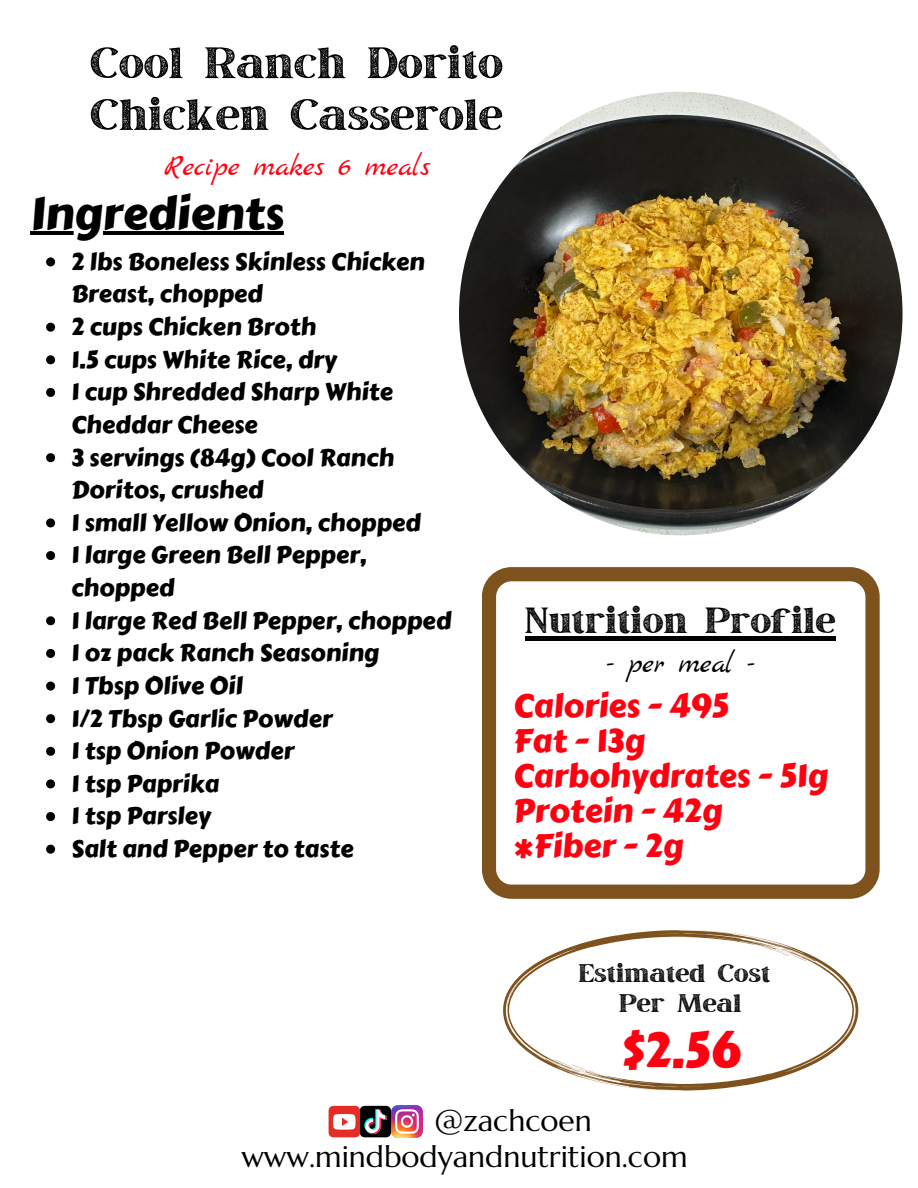
<style>
.page{position:relative;width:918px;height:1188px;background:#fff}
.page>*{position:absolute;margin:0;border:0;box-sizing:border-box;transform-origin:0 0}
.t1{font:52.5px "March Rough";color:#000}
.t2{font:48.45px "Carter One";color:#ff0010}
.t3{font:45px "Carter One";color:#000}
.t4{font:43.35px "March Rough";color:#000}
.t5{font:32.55px "Carter One";color:#ff0010}
.t6{font:30.3px "March Rough";color:#000}
.t7{font:30px "Marcellus";color:#000}
.t8{font:30px "Marck Script";color:#ff0010}
.t9{font:29.85px "Marck Script";color:#000}
.t10{font:24px/32.7px "Carter One";color:#000}
</style>
<div class="page">
<img style="left:459px;top:92px;width:444px;height:443px;border-radius:50%">
<svg style="left:503px;top:958px;width:42px;height:97px"></svg>
<svg style="left:507px;top:959px;width:38px;height:69px"></svg>
<svg style="left:545px;top:930px;width:313px;height:160px"></svg>
<svg style="left:532px;top:1051px;width:115px;height:38px"></svg>
<svg style="left:811px;top:992px;width:44px;height:70px"></svg>
<svg style="left:714px;top:933px;width:115px;height:37px"></svg>
<svg style="left:482px;top:567px;width:398px;height:332px"></svg>
<img style="left:391px;top:1106px;width:32px;height:31px">
<div style="left:329px;top:1106px;width:31px;height:31px;background:#e52d27;border-radius:5px"></div>
<svg style="left:333px;top:1106px;width:58px;height:31px"></svg>
<svg style="left:46px;top:257px;width:9px;height:9px"></svg>
<svg style="left:46px;top:323px;width:9px;height:9px"></svg>
<svg style="left:46px;top:355px;width:9px;height:9px"></svg>
<svg style="left:46px;top:388px;width:9px;height:9px"></svg>
<svg style="left:46px;top:453px;width:9px;height:9px"></svg>
<svg style="left:46px;top:518px;width:9px;height:9px"></svg>
<svg style="left:46px;top:551px;width:9px;height:9px"></svg>
<svg style="left:46px;top:616px;width:9px;height:9px"></svg>
<svg style="left:46px;top:649px;width:9px;height:9px"></svg>
<svg style="left:46px;top:682px;width:9px;height:9px"></svg>
<svg style="left:46px;top:714px;width:9px;height:9px"></svg>
<svg style="left:46px;top:747px;width:9px;height:9px"></svg>
<svg style="left:46px;top:779px;width:9px;height:9px"></svg>
<svg style="left:46px;top:812px;width:9px;height:9px"></svg>
<svg style="left:46px;top:845px;width:9px;height:9px"></svg>
<hr style="left:30px;top:232px;width:254px;height:3px;background:#000">
<hr style="left:525px;top:636px;width:311px;height:4px;background:#000">
<p class="t1" style="left:91px;top:39px;width:414px">Cool Ranch Dorito</p>
<p class="t1" style="left:91px;top:91px;width:414px">Chicken Casserole</p>
<p class="t8" style="left:164px;top:149px;width:268px">Recipe makes 6 meals</p>
<p class="t3" style="left:30px;top:180px;width:255px">Ingredients</p>
<p class="t10" style="left:71px;top:245px;width:355px">2 lbs Boneless Skinless Chicken<br>Breast, chopped</p>
<p class="t10" style="left:71px;top:311px;width:246px">2 cups Chicken Broth</p>
<p class="t10" style="left:71px;top:343px;width:267px">1.5 cups White Rice, dry</p>
<p class="t10" style="left:71px;top:376px;width:323px">1 cup Shredded Sharp White<br>Cheddar Cheese</p>
<p class="t10" style="left:71px;top:441px;width:324px">3 servings (84g) Cool Ranch<br>Doritos, crushed</p>
<p class="t10" style="left:71px;top:506px;width:351px">1 small Yellow Onion, chopped</p>
<p class="t10" style="left:71px;top:539px;width:297px">1 large Green Bell Pepper, chopped</p>
<p class="t10" style="left:71px;top:604px;width:382px">1 large Red Bell Pepper, chopped</p>
<p class="t10" style="left:71px;top:637px;width:309px">1 oz pack Ranch Seasoning</p>
<p class="t10" style="left:71px;top:670px;width:173px">1 Tbsp Olive Oil</p>
<p class="t10" style="left:71px;top:702px;width:263px">1/2 Tbsp Garlic Powder</p>
<p class="t10" style="left:71px;top:735px;width:225px">1 tsp Onion Powder</p>
<p class="t10" style="left:71px;top:767px;width:149px">1 tsp Paprika</p>
<p class="t10" style="left:71px;top:800px;width:141px">1 tsp Parsley</p>
<p class="t10" style="left:71px;top:833px;width:284px">Salt and Pepper to taste</p>
<p class="t4" style="left:525px;top:600px;width:312px">Nutrition Profile</p>
<p class="t9" style="left:607px;top:646px;width:148px">- per meal -</p>
<p class="t5" style="left:513px;top:681px;width:217px">Calories - 495</p>
<p class="t5" style="left:513px;top:716px;width:133px">Fat - 13g</p>
<p class="t5" style="left:513px;top:751px;width:316px">Carbohydrates - 51g</p>
<p class="t5" style="left:513px;top:786px;width:211px">Protein - 42g</p>
<p class="t5" style="left:513px;top:821px;width:172px">*Fiber - 2g</p>
<p class="t6" style="left:579px;top:960px;width:193px">Estimated Cost</p>
<p class="t6" style="left:620px;top:990px;width:124px">Per Meal</p>
<p class="t2" style="left:621px;top:1014px;width:121px">$2.56</p>
<p class="t7" style="left:434px;top:1102px;width:159px">@zachcoen</p>
<p class="t7" style="left:241px;top:1138px;width:448px">www.mindbodyandnutrition.com</p>
</div>
